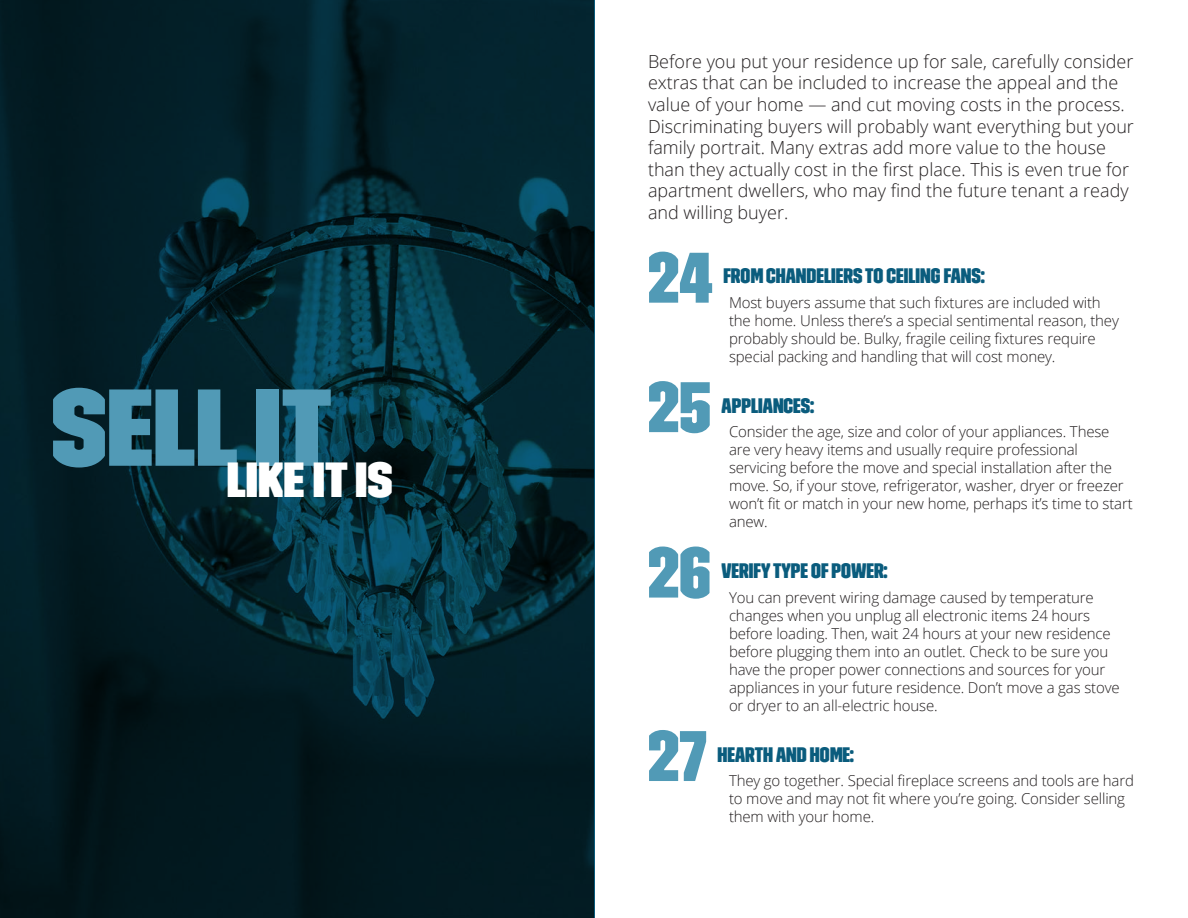
<style>
.page{position:relative;width:1188px;height:918px;background:#fff}
.page>*{position:absolute;margin:0;border:0;box-sizing:border-box;transform-origin:0 0}
.t1{font:71.25px "Trim Poster Condensed";color:#519ab6}
.t2{font:semi-condensed 49.35px "Trim Poster";color:#fff}
.t3{font:21px "Trim Poster Condensed";color:#0a5c7d}
.t4{font:300 18px/21.6px "Open Sans";color:#231f20}
.t5{font:300 15px/18px "Open Sans";letter-spacing:-.01em;color:#231f20}
</style>
<div class="page">
<svg style="left:0;top:0;width:594px;height:918px;background:#03232c"></svg>
<h2 class="t2" style="left:51px;top:451px;width:343px"><sup>SELL</sup> <sup>IT</sup>LIKE IT IS</h2>
<p class="t4" style="left:648px;top:50px;width:488px">Before you put your residence up for sale, carefully consider extras that can be included to increase the appeal and the value of your home — and cut moving costs in the process.<br>Discriminating buyers will probably want everything but your family portrait. Many extras add more value to the house than they actually cost in the first place. This is even true for apartment dwellers, who may find the future tenant a ready and willing buyer.</p>
<h1 class="t1" style="left:648px;top:236px;width:66px">24</h1>
<h3 class="t3" style="left:723px;top:264px;width:263px">FROM CHANDELIERS TO CEILING FANS:</h3>
<p class="t5" style="left:729px;top:293px;width:391px">Most buyers assume that such fixtures are included with the home. Unless there’s a special sentimental reason, they probably should be. Bulky, fragile ceiling fixtures require special packing and handling that will cost money.</p>
<h1 class="t1" style="left:648px;top:366px;width:64px">25</h1>
<h1 class="t1" style="left:648px;top:531px;width:64px">26</h1>
<h1 class="t1" style="left:648px;top:715px;width:60px">27</h1>
<h3 class="t3" style="left:722px;top:393px;width:94px">APPLIANCES:</h3>
<p class="t5" style="left:729px;top:423px;width:405px">Consider the age, size and color of your appliances. These are very heavy items and usually require professional servicing before the move and special installation after the move. So, if your stove, refrigerator, washer, dryer or freezer won’t fit or match in your new home, perhaps it’s time to start anew.</p>
<h3 class="t3" style="left:721px;top:559px;width:168px">VERIFY TYPE OF POWER:</h3>
<p class="t5" style="left:729px;top:588px;width:392px">You can prevent wiring damage caused by temperature changes when you unplug all electronic items 24 hours before loading. Then, wait 24 hours at your new residence before plugging them into an outlet. Check to be sure you have the proper power connections and sources for your appliances in your future residence. Don’t move a gas stove or dryer to an all-electric house.</p>
<h3 class="t3" style="left:718px;top:742px;width:138px">HEARTH AND HOME:</h3>
<p class="t5" style="left:729px;top:771px;width:407px">They go together. Special fireplace screens and tools are hard to move and may not fit where you’re going. Consider selling them with your home.</p>
</div>
